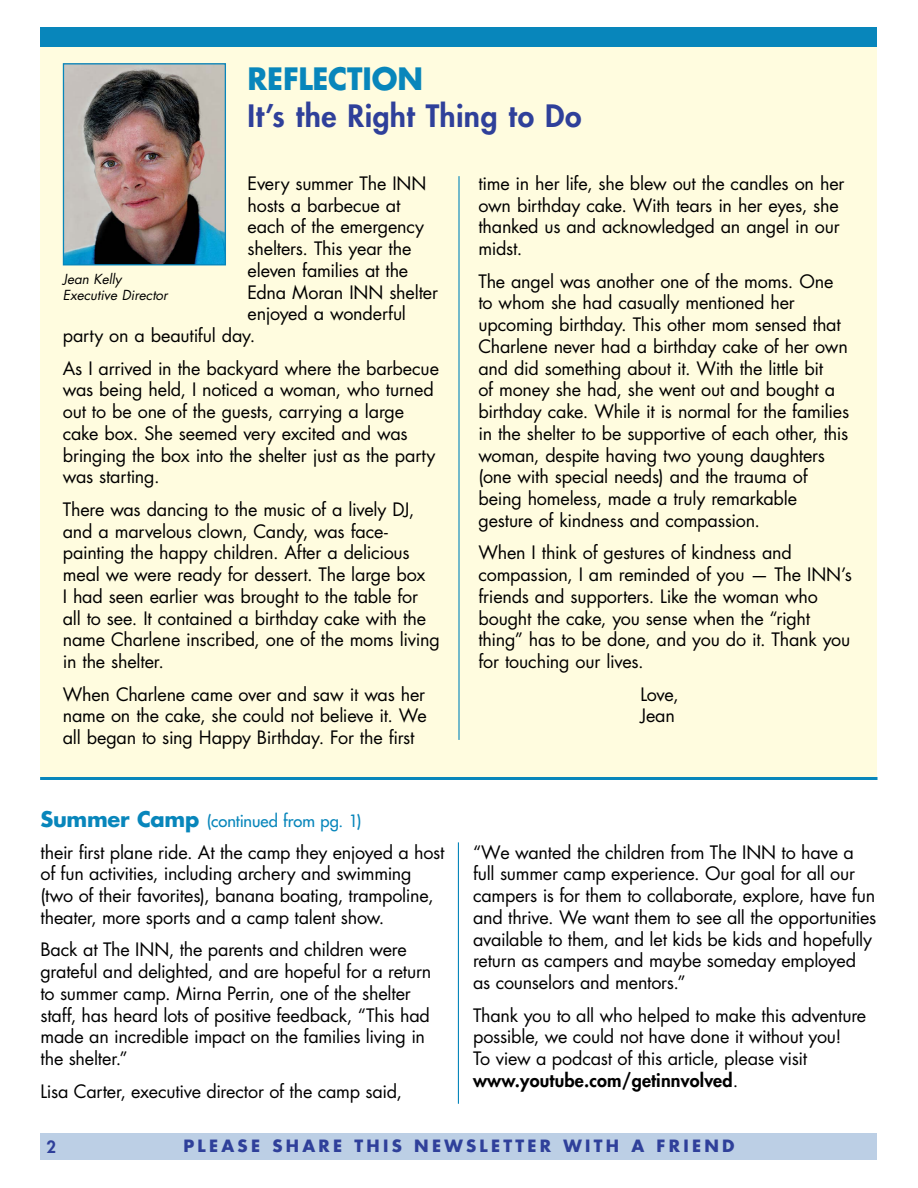
<style>
.page{position:relative;width:918px;height:1188px;background:#fff}
.page>*{position:absolute;margin:0;border:0;box-sizing:border-box;transform-origin:0 0}
.t1{font:800 30px "Futura Std";letter-spacing:.015em;color:#2f409a}
.t2{font:700 30px "Futura Std";letter-spacing:-.01em;color:#0886bb}
.t3{font:18px/21.8px "Futura Std";letter-spacing:-.01em;color:#000}
.t4{font:700 16.5px "Futura Std";letter-spacing:.2em;color:#2f409a}
.t5{font:500 16.5px "Futura Std";color:#0886bb}
.t6{font:800 16.5px "Futura Std";color:#2f409a}
.t7{font:italic 13.5px/15.3px "Futura Std";color:#000}
.s1{font-weight:700;font-size:21px}
.s2{font-weight:800}
</style>
<div class="page">
<div style="left:40px;top:43px;width:838px;height:735px;background:#fffcdf"></div>
<div style="left:40px;top:1133px;width:838px;height:27px;background:#bccfe5"></div>
<div style="left:40px;top:27px;width:837px;height:19px;background:#0886bb"></div>
<hr style="left:458px;top:176px;width:2px;height:564px;background:#0886bb">
<hr style="left:40px;top:777px;width:838px;height:3px;background:#0886bb">
<img style="left:65px;top:65px;width:159px;height:198px">
<div style="left:63px;top:63px;width:163px;height:202px;border:1px solid #0886bb"></div>
<hr style="left:458px;top:842px;width:1px;height:262px;background:#0886bb">
<h1 class="t2" style="left:248px;top:58px;width:177px">REFLECTION</h1>
<h1 class="t1" style="left:248px;top:97px;width:335px">It’s the Right Thing to Do</h1>
<p class="t3" style="left:248px;top:173px;width:180px">Every summer The INN</p>
<p class="t3" style="left:248px;top:194px;width:154px">hosts a barbecue at</p>
<p class="t3" style="left:248px;top:216px;width:178px">each of the emergency</p>
<p class="t3" style="left:248px;top:238px;width:165px">shelters. This year the</p>
<p class="t3" style="left:248px;top:260px;width:162px">eleven families at the</p>
<p class="t3" style="left:248px;top:281px;width:192px">Edna Moran INN shelter</p>
<p class="t3" style="left:248px;top:303px;width:160px">enjoyed a wonderful</p>
<p class="t3" style="left:63px;top:325px;width:194px">party on a beautiful day.</p>
<p class="t3" style="left:63px;top:357px;width:378px">As I arrived in the backyard where the barbecue was being held, I noticed a woman, who turned out to be one of the guests, carrying a large cake box. She seemed very excited and was bringing the box into the shelter just as the party was starting.</p>
<p class="t3" style="left:63px;top:499px;width:378px">There was dancing to the music of a lively DJ, and a marvelous clown, Candy, was face&shy;painting the happy children. After a delicious meal we were ready for dessert. The large box<br>I had seen earlier was brought to the table for all to see. It contained a birthday cake with the name Charlene inscribed, one of the moms living in the shelter.</p>
<p class="t3" style="left:63px;top:683px;width:365px;text-align:justify">When Charlene came over and saw it was her name on the cake, she could not believe it. We all began to sing Happy Birthday. For the first</p>
<p class="t7" style="left:63px;top:272px;width:106px">Jean Kelly<br>Executive Director</p>
<p class="t5" style="left:40px;top:810px;width:322px"><span class="s1">Summer Camp</span> (continued from pg. 1)</p>
<p class="t3" style="left:40px;top:841px;width:405px">their first plane ride. At the camp they enjoyed a host of fun activities, including archery and swimming (two of their favorites), banana boating, trampoline, theater, more sports and a camp talent show.</p>
<p class="t3" style="left:40px;top:939px;width:392px">Back at The INN, the parents and children were grateful and delighted, and are hopeful for a return to summer camp. Mirna Perrin, one of the shelter staff, has heard lots of positive feedback, “This had made an incredible impact on the families living in the shelter.”</p>
<p class="t3" style="left:40px;top:1080px;width:363px">Lisa Carter, executive director of the camp said,</p>
<p class="t3" style="left:478px;top:173px;width:368px">time in her life, she blew out the candles on her own birthday cake. With tears in her eyes, she thanked us and acknowledged an angel in our midst.</p>
<p class="t3" style="left:478px;top:270px;width:372px">The angel was another one of the moms. One to whom she had casually mentioned her upcoming birthday. This other mom sensed that Charlene never had a birthday cake of her own and did something about it. With the little bit<br>of money she had, she went out and bought a birthday cake. While it is normal for the families in the shelter to be supportive of each other, this woman, despite having two young daughters (one with special needs) and the trauma of being homeless, made a truly remarkable gesture of kindness and compassion.</p>
<p class="t3" style="left:478px;top:542px;width:375px">When I think of gestures of kindness and compassion, I am reminded of you — The INN’s friends and supporters. Like the woman who bought the cake, you sense when the “right thing” has to be done, and you do it. Thank you for touching our lives.</p>
<p class="t3" style="left:640px;top:683px;width:40px">Love,<br>Jean</p>
<p class="t3" style="left:473px;top:841px;width:405px">“We wanted the children from The INN to have a full summer camp experience. Our goal for all our campers is for them to collaborate, explore, have fun and thrive. We want them to see all the opportunities available to them, and let kids be kids and hopefully return as campers and maybe someday employed as counselors and mentors.”</p>
<p class="t3" style="left:473px;top:1004px;width:395px">Thank you to all who helped to make this adventure possible, we could not have done it without you!<br>To view a podcast of this article, please visit <span class="s2">www.youtube.com/getinnvolved</span>.</p>
<p class="t6" style="left:46px;top:1136px;width:11px">2</p>
<p class="t4" style="left:183px;top:1135px;width:553px">PLEASE SHARE THIS NEWSLETTER WITH A FRIEND</p>
</div>
